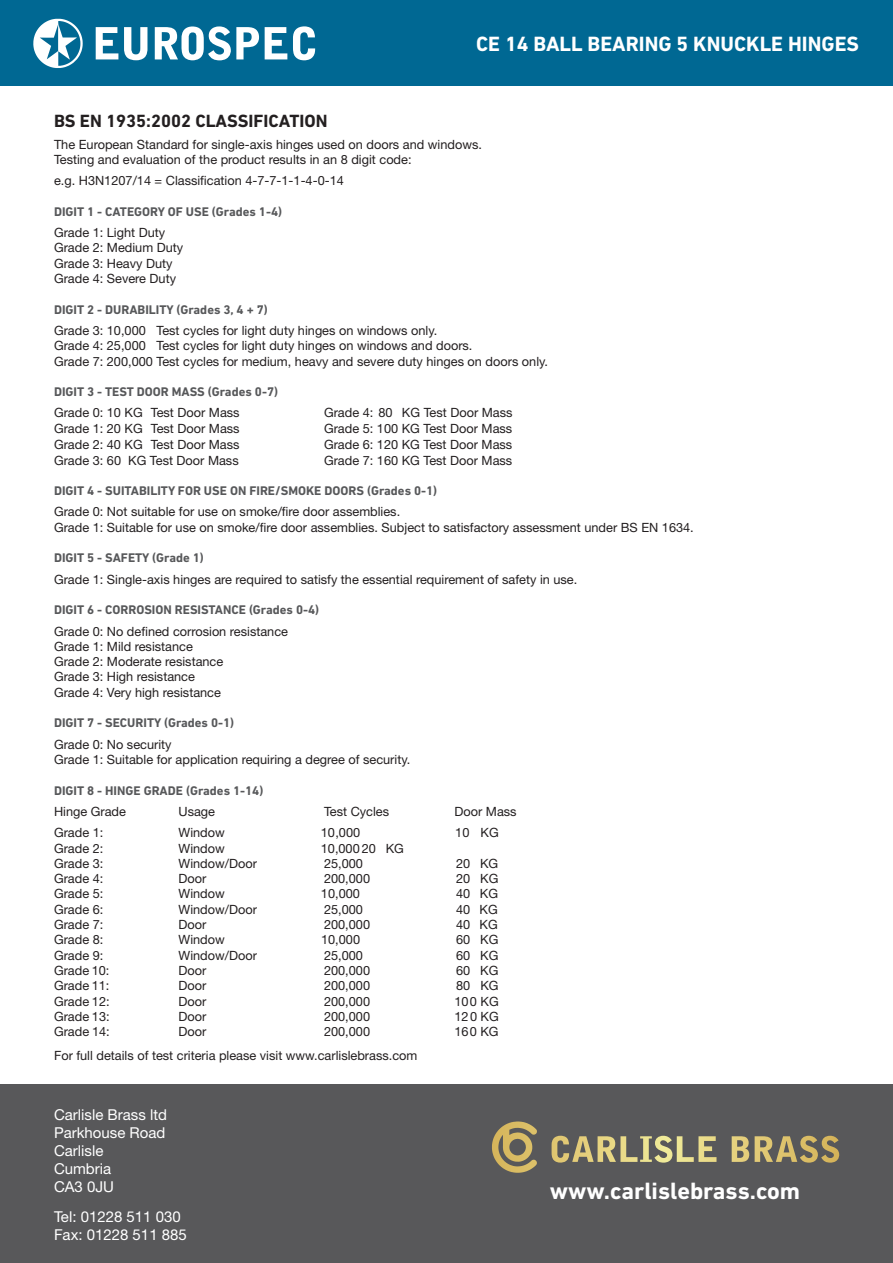
<style>
.page{position:relative;width:893px;height:1263px;background:#fff}
.page>*{position:absolute;margin:0;border:0;box-sizing:border-box;transform-origin:0 0}
.t1{font:700 24px "DIN Next LT Pro";color:#fff}
.t2{font:700 21px "DIN Next LT Pro";color:#fff}
.t3{font:700 18px "DIN Next LT Pro";color:#231f20}
.t4{font:15px/18px "Helvetica Neue LT Pro";color:#fff}
.t5{font:12.75px/15.3px "Helvetica Neue LT Pro";color:#231f20}
.t6{font:700 12.75px "DIN Next LT Pro";color:#57585a}
</style>
<div class="page">
<div style="left:0;top:0;width:893px;height:85px;background:#006893"></div>
<svg style="left:96px;top:27px;width:22px;height:32px"></svg>
<svg style="left:124px;top:27px;width:23px;height:33px"></svg>
<svg style="left:155px;top:26px;width:104px;height:34px"></svg>
<svg style="left:265px;top:27px;width:22px;height:32px"></svg>
<svg style="left:293px;top:26px;width:22px;height:34px"></svg>
<svg style="left:33px;top:19px;width:50px;height:49px"></svg>
<div style="left:0;top:1084px;width:893px;height:179px;background:#58585a"></div>
<svg style="left:552px;top:1136px;width:164px;height:26px"></svg>
<svg style="left:732px;top:1136px;width:17px;height:26px"></svg>
<svg style="left:755px;top:1136px;width:84px;height:26px"></svg>
<svg style="left:503px;top:1121px;width:13px;height:5px"></svg>
<h2 class="t2" style="left:476px;top:31px;width:384px">CE 14 BALL BEARING 5 KNUCKLE HINGES</h2>
<h3 class="t3" style="left:54px;top:111px;width:275px">BS EN 1935:2002 CLASSIFICATION</h3>
<p class="t5" style="left:54px;top:136px;width:429px">The European Standard for single-axis hinges used on doors and windows.<br>Testing and evaluation of the product results in an 8 digit code:</p>
<p class="t5" style="left:54px;top:173px;width:291px">e.g. H3N1207/14 = Classification 4-7-7-1-1-4-0-14</p>
<p class="t6" style="left:54px;top:204px;width:230px">DIGIT 1 - CATEGORY OF USE (Grades 1-4)</p>
<p class="t5" style="left:54px;top:225px;width:131px">Grade 1: Light Duty<br>Grade 2: Medium Duty<br>Grade 3: Heavy Duty<br>Grade 4: Severe Duty</p>
<p class="t6" style="left:54px;top:302px;width:215px">DIGIT 2 - DURABILITY (Grades 3, 4 + 7)</p>
<p class="t5" style="left:54px;top:322px;width:496px">Grade 3: 10,000 Test cycles for light duty hinges on windows only.<br>Grade 4: 25,000 Test cycles for light duty hinges on windows and doors.<br>Grade 7: 200,000 Test cycles for medium, heavy and severe duty hinges on doors only.</p>
<p class="t6" style="left:54px;top:384px;width:226px">DIGIT 3 - TEST DOOR MASS (Grades 0-7)</p>
<p class="t5" style="left:54px;top:405px;width:187px">Grade 0: 10 KG Test Door Mass</p>
<p class="t5" style="left:324px;top:405px;width:190px">Grade 4: 80 KG Test Door Mass</p>
<p class="t5" style="left:54px;top:420px;width:187px">Grade 1: 20 KG Test Door Mass</p>
<p class="t5" style="left:324px;top:420px;width:190px">Grade 5: 100 KG Test Door Mass</p>
<p class="t5" style="left:54px;top:437px;width:187px">Grade 2: 40 KG Test Door Mass</p>
<p class="t5" style="left:324px;top:437px;width:190px">Grade 6: 120 KG Test Door Mass</p>
<p class="t5" style="left:54px;top:452px;width:186px">Grade 3: 60 KG Test Door Mass</p>
<p class="t5" style="left:324px;top:452px;width:190px">Grade 7: 160 KG Test Door Mass</p>
<p class="t6" style="left:54px;top:483px;width:385px">DIGIT 4 - SUITABILITY FOR USE ON FIRE/SMOKE DOORS (Grades 0-1)</p>
<p class="t5" style="left:54px;top:504px;width:641px">Grade 0: Not suitable for use on smoke/fire door assemblies.<br>Grade 1: Suitable for use on smoke/fire door assemblies. Subject to satisfactory assessment under BS EN 1634.</p>
<p class="t6" style="left:54px;top:550px;width:151px">DIGIT 5 - SAFETY (Grade 1)</p>
<p class="t5" style="left:54px;top:571px;width:525px">Grade 1: Single-axis hinges are required to satisfy the essential requirement of safety in use.</p>
<p class="t6" style="left:54px;top:602px;width:267px">DIGIT 6 - CORROSION RESISTANCE (Grades 0-4)</p>
<p class="t5" style="left:54px;top:623px;width:236px">Grade 0: No defined corrosion resistance<br>Grade 1: Mild resistance<br>Grade 2: Moderate resistance<br>Grade 3: High resistance<br>Grade 4: Very high resistance</p>
<p class="t6" style="left:54px;top:715px;width:182px">DIGIT 7 - SECURITY (Grades 0-1)</p>
<p class="t5" style="left:54px;top:736px;width:358px">Grade 0: No security<br>Grade 1: Suitable for application requiring a degree of security.</p>
<p class="t6" style="left:54px;top:783px;width:211px">DIGIT 8 - HINGE GRADE (Grades 1-14)</p>
<p class="t5" style="left:54px;top:803px;width:74px">Hinge Grade</p>
<p class="t5" style="left:179px;top:803px;width:38px">Usage</p>
<p class="t5" style="left:324px;top:803px;width:67px">Test Cycles</p>
<p class="t5" style="left:455px;top:803px;width:64px">Door Mass</p>
<p class="t5" style="left:54px;top:825px;width:51px">Grade 1:</p>
<p class="t5" style="left:179px;top:825px;width:48px">Window</p>
<p class="t5" style="left:321px;top:825px;width:41px">10,000</p>
<p class="t5" style="left:455px;top:825px;width:45px">10 KG</p>
<p class="t5" style="left:54px;top:840px;width:51px">Grade 2:</p>
<p class="t5" style="left:179px;top:840px;width:48px">Window</p>
<p class="t5" style="left:321px;top:840px;width:85px">10,000 20 KG</p>
<p class="t5" style="left:54px;top:855px;width:51px">Grade 3:</p>
<p class="t5" style="left:179px;top:855px;width:80px">Window/Door</p>
<p class="t5" style="left:324px;top:855px;width:40px">25,000</p>
<p class="t5" style="left:456px;top:855px;width:43px">20 KG</p>
<p class="t5" style="left:54px;top:871px;width:51px">Grade 4:</p>
<p class="t5" style="left:179px;top:871px;width:29px">Door</p>
<p class="t5" style="left:324px;top:871px;width:48px">200,000</p>
<p class="t5" style="left:456px;top:871px;width:44px">20 KG</p>
<p class="t5" style="left:54px;top:886px;width:51px">Grade 5:</p>
<p class="t5" style="left:179px;top:886px;width:48px">Window</p>
<p class="t5" style="left:321px;top:886px;width:40px">10,000</p>
<p class="t5" style="left:456px;top:886px;width:43px">40 KG</p>
<p class="t5" style="left:54px;top:901px;width:51px">Grade 6:</p>
<p class="t5" style="left:179px;top:901px;width:80px">Window/Door</p>
<p class="t5" style="left:324px;top:901px;width:40px">25,000</p>
<p class="t5" style="left:456px;top:901px;width:43px">40 KG</p>
<p class="t5" style="left:54px;top:916px;width:51px">Grade 7:</p>
<p class="t5" style="left:179px;top:916px;width:29px">Door</p>
<p class="t5" style="left:324px;top:916px;width:48px">200,000</p>
<p class="t5" style="left:456px;top:916px;width:43px">40 KG</p>
<p class="t5" style="left:54px;top:932px;width:51px">Grade 8:</p>
<p class="t5" style="left:179px;top:932px;width:48px">Window</p>
<p class="t5" style="left:321px;top:932px;width:40px">10,000</p>
<p class="t5" style="left:456px;top:932px;width:44px">60 KG</p>
<p class="t5" style="left:54px;top:947px;width:51px">Grade 9:</p>
<p class="t5" style="left:179px;top:947px;width:80px">Window/Door</p>
<p class="t5" style="left:324px;top:947px;width:40px">25,000</p>
<p class="t5" style="left:456px;top:947px;width:44px">60 KG</p>
<p class="t5" style="left:54px;top:962px;width:57px">Grade 10:</p>
<p class="t5" style="left:179px;top:962px;width:29px">Door</p>
<p class="t5" style="left:324px;top:962px;width:48px">200,000</p>
<p class="t5" style="left:456px;top:962px;width:44px">60 KG</p>
<p class="t5" style="left:54px;top:978px;width:57px">Grade 11:</p>
<p class="t5" style="left:179px;top:978px;width:29px">Door</p>
<p class="t5" style="left:324px;top:978px;width:48px">200,000</p>
<p class="t5" style="left:456px;top:978px;width:44px">80 KG</p>
<p class="t5" style="left:54px;top:993px;width:57px">Grade 12:</p>
<p class="t5" style="left:179px;top:993px;width:29px">Door</p>
<p class="t5" style="left:324px;top:993px;width:48px">200,000</p>
<p class="t5" style="left:455px;top:993px;width:46px">100 KG</p>
<p class="t5" style="left:54px;top:1008px;width:57px">Grade 13:</p>
<p class="t5" style="left:179px;top:1008px;width:29px">Door</p>
<p class="t5" style="left:324px;top:1008px;width:48px">200,000</p>
<p class="t5" style="left:455px;top:1008px;width:46px">120 KG</p>
<p class="t5" style="left:54px;top:1024px;width:57px">Grade 14:</p>
<p class="t5" style="left:179px;top:1024px;width:29px">Door</p>
<p class="t5" style="left:324px;top:1024px;width:48px">200,000</p>
<p class="t5" style="left:455px;top:1024px;width:46px">160 KG</p>
<p class="t5" style="left:54px;top:1048px;width:365px">For full details of test criteria please visit www.carlislebrass.com</p>
<p class="t4" style="left:54px;top:1105px;width:115px">Carlisle Brass ltd<br>Parkhouse Road<br>Carlisle<br>Cumbria<br>CA3 0JU</p>
<p class="t4" style="left:54px;top:1207px;width:134px">Tel: 01228 511 030<br>Fax: 01228 511 885</p>
<h1 class="t1" style="left:550px;top:1177px;width:252px">www.carlislebrass.com</h1>
</div>
